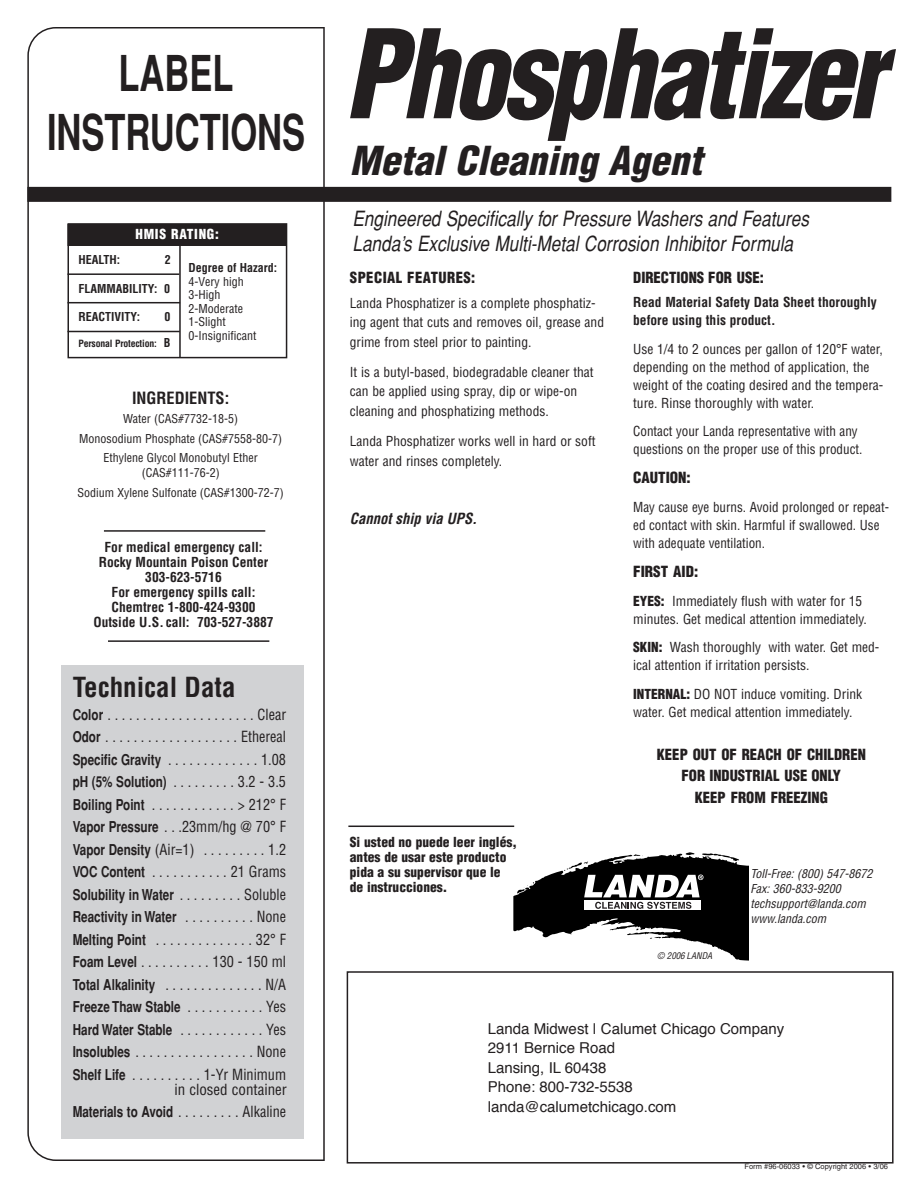
<style>
.page{position:relative;width:918px;height:1188px;background:#fff}
.page>*{position:absolute;margin:0;border:0;box-sizing:border-box;transform-origin:0 0}
.t1{font:italic 900 condensed 120px "Helvetica";color:#231f20;scale:.91 1}
.t2{font:700 49.5px/59.4px "Helvetica";color:#231f20;text-align:center;scale:.7 1}
.t3{font:italic 900 condensed 39px "Helvetica";color:#231f20}
.t4{font:700 condensed 27px "Helvetica";color:#231f20}
.t5{font:italic 21px/25.5px "Helvetica";color:#231f20;scale:.82 1}
.t6{font:700 condensed 16.5px "Helvetica";color:#231f20}
.t7{font:condensed 15px/22.5px "Helvetica";color:#231f20;text-align:justify;scale:.95 1}
.t8{font:15px/19.5px "Helvetica";color:#231f20}
.t9{font:900 condensed 15px/21.1px "Helvetica";color:#231f20;text-align:center}
.t10{font:condensed 15px/22.5px "Helvetica";color:#231f20;text-align:right}
.t11{font:italic 700 condensed 15px "Helvetica";color:#231f20}
.t12{font:900 condensed 15px "Helvetica";letter-spacing:.03em;color:#231f20}
.t13{font:condensed 13.5px/18px "Helvetica";color:#231f20}
.t14{font:700 condensed 13.5px/15px "Helvetica";color:#231f20;text-align:center}
.t15{font:900 condensed 13.5px/15px "Helvetica";color:#231f20}
.t16{font:900 condensed 13.5px "Helvetica";letter-spacing:.05em;color:#fff}
.t17{font:condensed 12px/13.5px "Helvetica";color:#231f20;text-align:center}
.t18{font:italic condensed 12px/15px "Helvetica";color:#231f20}
.t19{font:700 condensed 12px "Helvetica";color:#231f20}
.t20{font:700 condensed 9.75px "Helvetica";letter-spacing:-.015em;color:#231f20}
.t21{font:italic condensed 9px "Helvetica";color:#231f20}
.t22{font:7.5px "Helvetica";color:#231f20}
.s1{font-size:12px}
.s2{font-weight:700;font-stretch:normal}
.s3{font-weight:900}
</style>
<div class="page">
<svg style="left:27px;top:27px;width:296px;height:1134px"></svg>
<div style="left:27px;top:187px;width:864px;height:15px;background:#231f20"></div>
<hr style="left:323px;top:27px;width:2px;height:1134px;background:#231f20">
<div style="left:38px;top:54px;width:276px;height:122px;background:#fff"></div>
<div style="left:68px;top:223px;width:219px;height:135px;border:2px solid #231f20"></div>
<div style="left:69px;top:225px;width:216px;height:19px;background:#231f20"></div>
<div style="left:68px;top:224px;width:219px;height:22px;border:2px solid #231f20"></div>
<hr style="left:179px;top:246px;width:2px;height:112px;background:#231f20">
<hr style="left:68px;top:273px;width:111px;height:2px;background:#231f20">
<hr style="left:68px;top:302px;width:112px;height:1px;background:#231f20">
<hr style="left:68px;top:331px;width:112px;height:1px;background:#231f20">
<hr style="left:104px;top:530px;width:161px;height:2px;background:#231f20">
<hr style="left:108px;top:640px;width:161px;height:2px;background:#231f20">
<hr style="left:348px;top:826px;width:166px;height:1px;background:#231f20">
<div style="left:61px;top:665px;width:243px;height:473px;background:#d1d2d4"></div>
<svg style="left:513px;top:852px;width:235px;height:109px"></svg>
<div style="left:511px;top:951px;width:203px;height:21px;background:#fff"></div>
<div style="left:347px;top:971px;width:547px;height:193px;border:2px solid #231f20"></div>
<h2 class="t2" style="left:47px;top:44px;width:370px">LABEL<br>INSTRUCTIONS</h2>
<p class="t16" style="left:136px;top:225px;width:85px">HMIS RATING:</p>
<p class="t19" style="left:189px;top:260px;width:90px">Degree of Hazard:</p>
<p class="t17" style="left:189px;top:275px;width:69px;text-align:left">4-Very high<br>3-High<br>2-Moderate<br>1-Slight<br>0-Insignificant</p>
<p class="t19" style="left:78px;top:252px;width:43px">HEALTH:</p>
<p class="t19" style="left:165px;top:252px;width:7px">2</p>
<p class="t19" style="left:78px;top:281px;width:93px">FLAMMABILITY: 0</p>
<p class="t19" style="left:78px;top:309px;width:63px">REACTIVITY:</p>
<p class="t19" style="left:164px;top:309px;width:7px">0</p>
<p class="t20" style="left:78px;top:337px;width:94px">Personal Protection: <span class="s1">B</span></p>
<p class="t6" style="left:132px;top:387px;width:99px">INGREDIENTS:</p>
<p class="t17" style="left:79px;top:409px;width:205px;line-height:19.5px">Water (CAS#7732-18-5)<br>Monosodium Phosphate (CAS#7558-80-7)<br>Ethylene Glycol Monobutyl Ether</p>
<p class="t17" style="left:77px;top:463px;width:208px;line-height:19.5px">(CAS#111-76-2)<br>Sodium Xylene Sulfonate (CAS#1300-72-7)</p>
<p class="t14" style="left:94px;top:540px;width:182px">For medical emergency call:<br>Rocky Mountain Poison Center<br>303-623-5716<br>For emergency spills call:<br>Chemtrec 1-800-424-9300<br>Outside U.S. call: 703-527-3887</p>
<h3 class="t4" style="left:73px;top:670px;width:164px">Technical Data</h3>
<p class="t7" style="left:73px;top:703px;width:226px"><span class="s2">Color</span> . . . . . . . . . . . . . . . . . . . . . Clear <span class="s2">Odor</span> . . . . . . . . . . . . . . . . . . . Ethereal <span class="s2">Specific Gravity</span> . . . . . . . . . . . . . 1.08 <span class="s2">pH (5% Solution)</span> . . . . . . . . . 3.2 - 3.5<br><span class="s2">Boiling Point</span> . . . . . . . . . . . . &gt; 212° F <span class="s2">Vapor Pressure</span> . . .23mm/hg @ 70° F <span class="s2">Vapor Density</span> (Air=1) . . . . . . . . . 1.2<br><span class="s2">VOC Content</span> . . . . . . . . . . . 21 Grams <span class="s2">Solubility in Water</span> . . . . . . . . . Soluble <span class="s2">Reactivity in Water</span> . . . . . . . . . . None <span class="s2">Melting Point</span> . . . . . . . . . . . . . . 32° F <span class="s2">Foam Level</span> . . . . . . . . . . 130 - 150 ml <span class="s2">Total Alkalinity</span> . . . . . . . . . . . . . . N/A <span class="s2">Freeze Thaw Stable</span> . . . . . . . . . . . Yes <span class="s2">Hard Water Stable</span> . . . . . . . . . . . . Yes <span class="s2">Insolubles</span> . . . . . . . . . . . . . . . . . None <span class="s2">Shelf Life</span> . . . . . . . . . . 1-Yr Minimum</p>
<p class="t10" style="left:73px;top:1078px;width:216px">in closed container<br><span class="s2">Materials to Avoid</span> . . . . . . . . . Alkaline</p>
<h1 class="t1" style="left:344px;top:-1px;width:626px">Phosphatizer</h1>
<h3 class="t3" style="left:350px;top:136px;width:364px">MetalCleaning Agent</h3>
<h3 class="t5" style="left:352px;top:205px;width:563px">Engineered Specifically forPressure Washers and Features<br>Landa’s Exclusive Multi-MetalCorrosion InhibitorFormula</h3>
<p class="t12" style="left:350px;top:268px;width:127px">SPECIAL FEATURES:</p>
<p class="t13" style="left:350px;top:293px;width:256px;line-height:19.5px">Landa Phosphatizer is a complete phosphatiz&shy;ing agent that cuts and removes oil, grease and grime from steel prior to painting.</p>
<p class="t13" style="left:350px;top:362px;width:245px;line-height:19.5px">It is a butyl-based, biodegradable cleaner that can be applied using spray, dip or wipe-on cleaning and phosphatizing methods.</p>
<p class="t13" style="left:350px;top:431px;width:247px;line-height:19.5px">Landa Phosphatizer works well in hard or soft water and rinses completely.</p>
<p class="t11" style="left:350px;top:509px;width:133px">Cannotship via UPS.</p>
<p class="t15" style="left:350px;top:834px;width:169px">Si usted no puede leer inglés, antes de usar este producto pida a su supervisor que le de instrucciones.</p>
<p class="t9" style="left:633px;top:266px;width:132px">DIRECTIONS FOR USE:</p>
<p class="t14" style="left:633px;top:293px;width:245px;line-height:18px;text-align:left">Read Material Safety Data Sheet thoroughly before using this product.</p>
<p class="t13" style="left:633px;top:340px;width:252px">Use 1/4 to 2 ounces per gallon of 120°F water, depending on the method of application, the weight of the coating desired and the tempera&shy;ture. Rinse thoroughly with water.</p>
<p class="t13" style="left:633px;top:422px;width:231px">Contact your Landa representative with any questions on the proper use of this product.</p>
<p class="t9" style="left:633px;top:467px;width:59px">CAUTION:</p>
<p class="t13" style="left:633px;top:498px;width:257px">May cause eye burns. Avoid prolonged or repeat&shy;ed contact with skin. Harmful if swallowed. Use with adequate ventilation.</p>
<p class="t9" style="left:633px;top:560px;width:67px">FIRST AID:</p>
<p class="t13" style="left:633px;top:592px;width:235px"><span class="s3">EYES:</span> Immediately flush with water for 15 minutes. Get medical attention immediately.</p>
<p class="t13" style="left:633px;top:638px;width:248px"><span class="s3">SKIN:</span> Wash thoroughly with water. Get med&shy;ical attention if irritation persists.</p>
<p class="t13" style="left:633px;top:685px;width:230px"><span class="s3">INTERNAL:</span> DO NOT induce vomiting. Drink water. Get medical attention immediately.</p>
<p class="t9" style="left:657px;top:744px;width:211px">KEEP OUT OF REACH OF CHILDREN<br>FOR INDUSTRIAL USE ONLY<br>KEEP FROM FREEZING</p>
<p class="t21" style="left:657px;top:950px;width:59px">© 2006 LANDA</p>
<p class="t18" style="left:750px;top:866px;width:127px">Toll-Free:(800)547-8672<br>Fax:360-833-9200 techsupport@landa.com www.landa.com</p>
<p class="t8" style="left:488px;top:1019px;width:298px">Landa Midwest | Calumet Chicago Company<br>2911 Bernice Road<br>Lansing, IL 60438<br>Phone: 800-732-5538 landa@calumetchicago.com</p>
<p class="t22" style="left:744px;top:1162px;width:145px">Form #96-06033 • © Copyright 2006 • 3/06</p>
</div>
